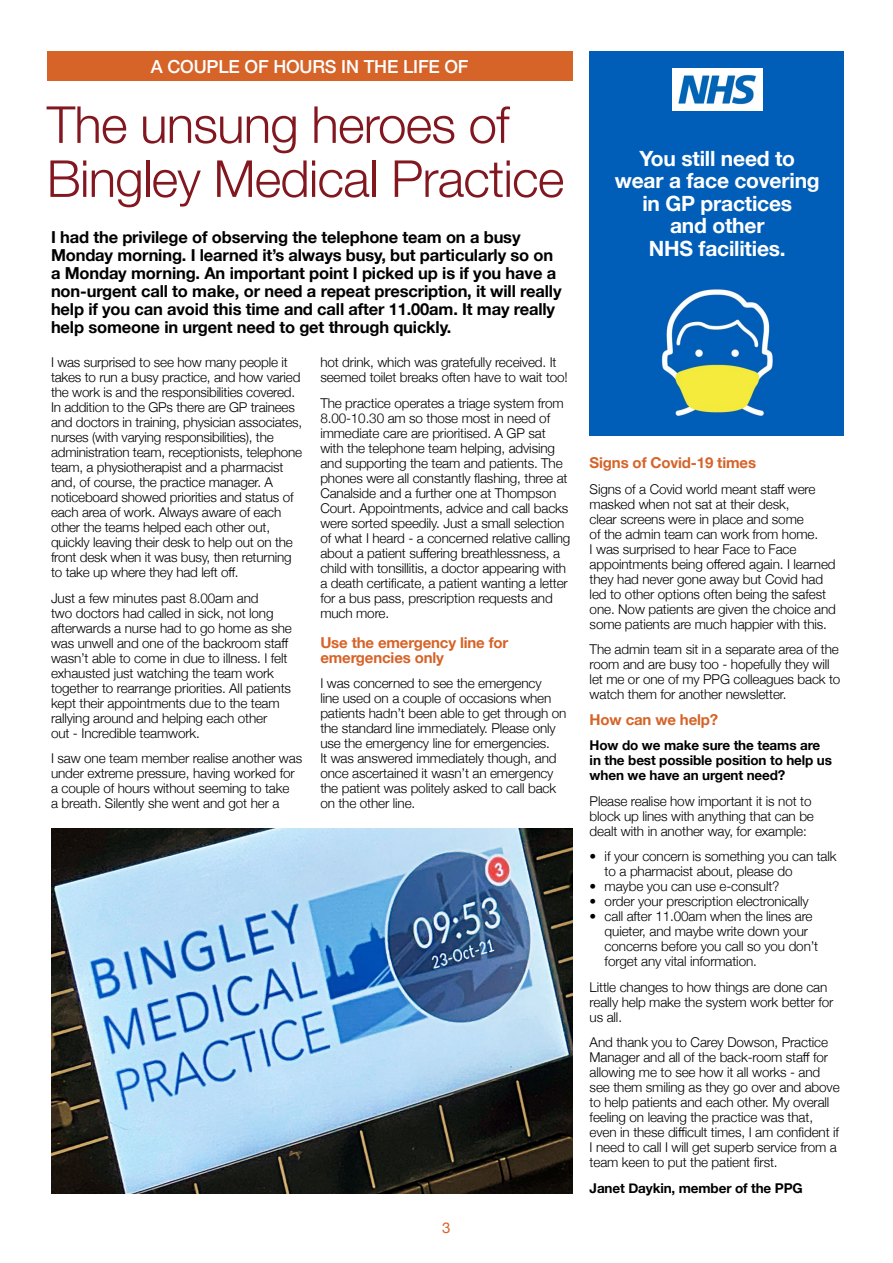
<style>
.page{position:relative;width:893px;height:1263px;background:#fff}
.page>*{position:absolute;margin:0;border:0;box-sizing:border-box;transform-origin:0 0}
.t1{font:300 51px/54px "Helvetica Neue";letter-spacing:-.015em;color:#82171f}
.t2{font:700 21px/22.5px "Helvetica Neue";letter-spacing:-.01em;color:#fff;text-align:center}
.t3{font:500 18px "Helvetica Neue";letter-spacing:-.01em;color:#fff}
.t4{font:700 16.5px/18px "Helvetica Neue";letter-spacing:-.01em;color:#000}
.t5{font:700 15px/15px "Helvetica Neue";letter-spacing:-.01em;color:#d66328}
.t6{font:15px "Helvetica Neue";color:#d66328}
.t7{font:300 13.5px/15px "Helvetica Neue";letter-spacing:-.01em;color:#000}
.t8{font:700 13.5px/15px "Helvetica Neue";letter-spacing:-.01em;color:#000}
</style>
<div class="page">
<div style="left:47px;top:51px;width:526px;height:30px;background:#d66328"></div>
<img style="left:51px;top:828px;width:522px;height:365px">
<div style="left:590px;top:51px;width:253px;height:385px;background:#005eb8"></div>
<img style="left:672px;top:69px;width:90px;height:41px">
<h3 class="t3" style="left:151px;top:52px;width:319px">A COUPLE OF HOURS IN THE LIFE OF</h3>
<h1 class="t1" style="left:47px;top:94px;width:519px">The unsung heroes of<br>Bingley Medical Practice</h1>
<p class="t4" style="left:51px;top:229px;width:512px">I had the privilege of observing the telephone team on a busy Monday morning. I learned it’s always busy, but particularly so on a Monday morning. An important point I picked up is if you have a non-urgent call to make, or need a repeat prescription, it will really help if you can avoid this time and call after 11.00am. It may really help someone in urgent need to get through quickly.</p>
<p class="t7" style="left:51px;top:354px;width:253px">I was surprised to see how many people it takes to run a busy practice, and how varied the work is and the responsibilities covered.<br>In addition to the GPs there are GP trainees and doctors in training, physician associates, nurses (with varying responsibilities), the administration team, receptionists, telephone team, a physiotherapist and a pharmacist and, of course, the practice manager. A noticeboard showed priorities and status of each area of work. Always aware of each other the teams helped each other out, quickly leaving their desk to help out on the front desk when it was busy, then returning to take up where they had left off.</p>
<p class="t7" style="left:51px;top:589px;width:242px">Just a few minutes past 8.00am and<br>two doctors had called in sick, not long afterwards a nurse had to go home as she was unwell and one of the backroom staff wasn’t able to come in due to illness. I felt exhausted just watching the team work together to rearrange priorities. All patients kept their appointments due to the team rallying around and helping each other<br>out - Incredible teamwork.</p>
<p class="t7" style="left:51px;top:750px;width:253px">I saw one team member realise another was under extreme pressure, having worked for a couple of hours without seeming to take<br>a breath. Silently she went and got her a</p>
<p class="t7" style="left:320px;top:354px;width:249px">hot drink, which was gratefully received. It seemed toilet breaks often have to wait too!</p>
<p class="t7" style="left:320px;top:394px;width:252px">The practice operates a triage system from 8.00-10.30 am so those most in need of immediate care are prioritised. A GP sat with the telephone team helping, advising and supporting the team and patients. The phones were all constantly flashing, three at Canalside and a further one at Thompson Court. Appointments, advice and call backs were sorted speedily. Just a small selection of what I heard - a concerned relative calling about a patient suffering breathlessness, a child with tonsillitis, a doctor appearing with a death certificate, a patient wanting a letter for a bus pass, prescription requests and much more.</p>
<p class="t5" style="left:320px;top:635px;width:190px">Use the emergency line for emergencies only</p>
<p class="t7" style="left:320px;top:675px;width:248px">I was concerned to see the emergency<br>line used on a couple of occasions when patients hadn’t been able to get through on the standard line immediately. Please only use the emergency line for emergencies.<br>It was answered immediately though, and once ascertained it wasn’t an emergency the patient was politely asked to call back on the other line.</p>
<p class="t6" style="left:442px;top:1216px;width:10px">3</p>
<h2 class="t2" style="left:615px;top:148px;width:206px">You still need to wear a face covering in GP practices<br>and other<br>NHS facilities.</h2>
<p class="t5" style="left:590px;top:456px;width:168px">Signs of Covid-19 times</p>
<p class="t7" style="left:590px;top:480px;width:248px">Signs of a Covid world meant staff were masked when not sat at their desk,<br>clear screens were in place and some<br>of the admin team can work from home.<br>I was surprised to hear Face to Face appointments being offered again. I learned they had never gone away but Covid had led to other options often being the safest one. Now patients are given the choice and some patients are much happier with this.</p>
<p class="t7" style="left:590px;top:641px;width:252px">The admin team sit in a separate area of the room and are busy too - hopefully they will let me or one of my PPG colleagues back to watch them for another newsletter.</p>
<p class="t5" style="left:590px;top:712px;width:130px">How can we help?</p>
<p class="t8" style="left:590px;top:738px;width:244px">How do we make sure the teams are in the best possible position to help us when we have an urgent need?</p>
<p class="t7" style="left:590px;top:792px;width:226px">Please realise how important it is not to block up lines with anything that can be dealt with in another way, for example:</p>
<p class="t7" style="left:605px;top:848px;width:233px;text-indent:-15px">• if your concern is something you can talk to a pharmacist about, please do</p>
<p class="t7" style="left:590px;top:878px;width:191px">• maybe you can use e-consult?</p>
<p class="t7" style="left:590px;top:893px;width:221px">• order your prescription electronically</p>
<p class="t7" style="left:605px;top:908px;width:215px;text-indent:-15px">• call after 11.00am when the lines are quieter, and maybe write down your concerns before you call so you don’t forget any vital information.</p>
<p class="t7" style="left:590px;top:978px;width:245px">Little changes to how things are done can really help make the system work better for us all.</p>
<p class="t7" style="left:590px;top:1034px;width:252px">And thank you to Carey Dowson, Practice Manager and all of the back-room staff for allowing me to see how it all works - and see them smiling as they go over and above to help patients and each other. My overall feeling on leaving the practice was that, even in these difficult times, I am confident if I need to call I will get superb service from a team keen to put the patient first.</p>
<p class="t8" style="left:590px;top:1181px;width:215px">Janet Daykin, member of the PPG</p>
</div>
